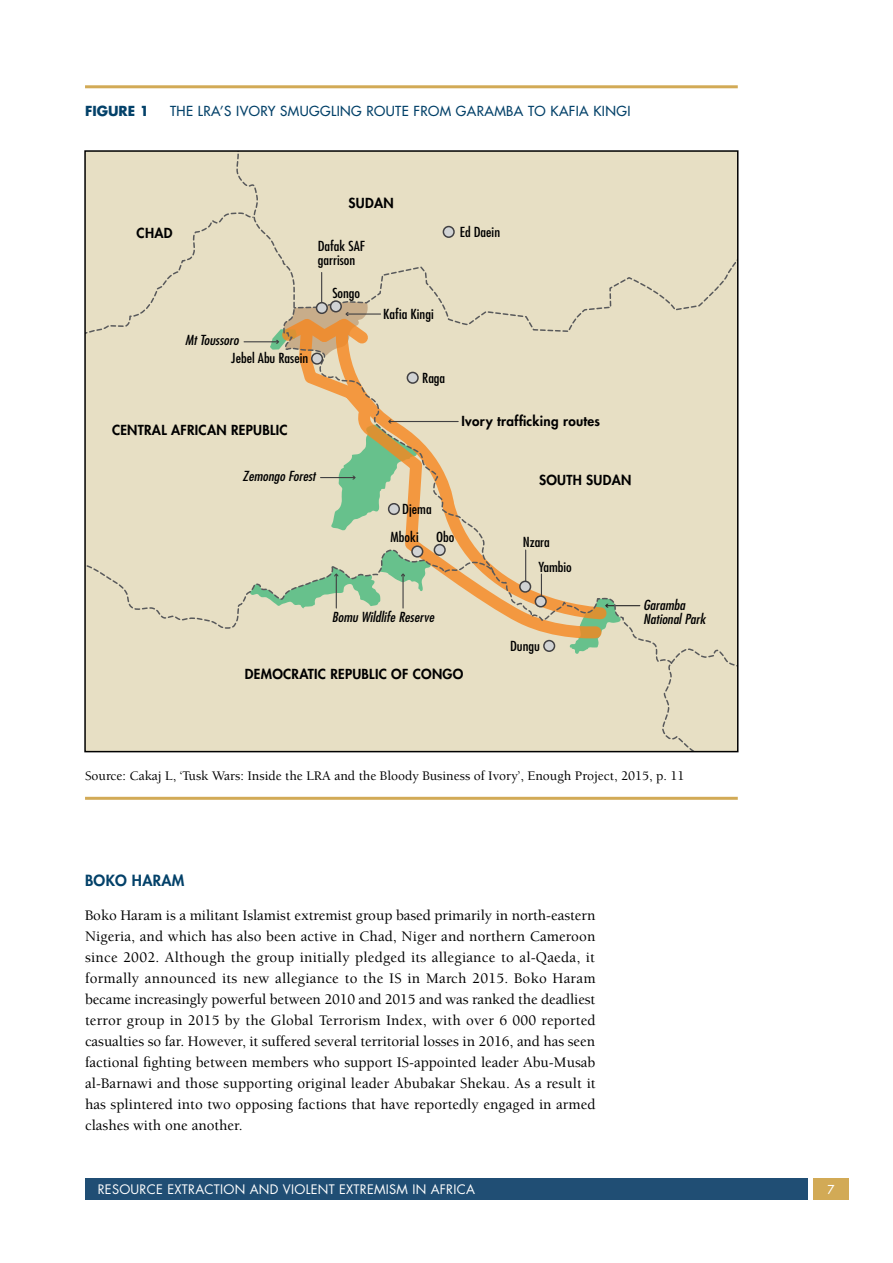
<style>
.page{position:relative;width:893px;height:1263px;background:#fff}
.page>*{position:absolute;margin:0;border:0;box-sizing:border-box;transform-origin:0 0}
.t1{font:500 15px/21px "Berkeley Std";letter-spacing:.005em;color:#000;text-align:justify}
.t2{font:800 15px "Futura Std";letter-spacing:.02em;color:#034169}
.t3{font:500 13.5px "Berkeley Std";color:#000}
.t4{font:800 13.5px "Futura Std";letter-spacing:.02em;color:#000}
.t5{font:condensed 13.5px/13.5px "Futura Std";color:#000;scale:1.1 1}
.t6{font:italic condensed 13.5px/13.5px "Futura Std";color:#000;scale:1.1 1}
.t7{font:500 13.5px "Futura Std";letter-spacing:.03em;color:#034169}
.t8{font:700 13.5px "Futura Std";color:#034169}
.t9{font:12.75px "Futura Std";letter-spacing:.02em;color:#fff}
.t10{font:500 12px "Futura Std";color:#fff}
</style>
<div class="page">
<div style="left:813px;top:1178px;width:36px;height:21px;background:#d2aa56"></div>
<div style="left:85px;top:1178px;width:723px;height:21px;background:#204e74"></div>
<hr style="left:85px;top:85px;width:653px;height:3px;background:#d2aa56">
<hr style="left:85px;top:797px;width:653px;height:3px;background:#d2aa56">
<div style="left:85px;top:151px;width:653px;height:599px;background:#e7dfc4"></div>
<svg style="left:236px;top:153px;width:249px;height:395px"></svg>
<svg style="left:662px;top:648px;width:73px;height:101px"></svg>
<svg style="left:87px;top:211px;width:168px;height:124px"></svg>
<svg style="left:269px;top:249px;width:466px;height:107px"></svg>
<svg style="left:87px;top:548px;width:587px;height:118px"></svg>
<hr style="left:321px;top:272px;width:1px;height:35px;background:#414042">
<div style="left:544px;top:641px;width:10px;height:10px;background:#d1d3d4;border-radius:50%"></div>
<div style="left:543px;top:640px;width:12px;height:12px;border:2px solid #414042;border-radius:50%"></div>
<div style="left:434px;top:545px;width:11px;height:10px;background:#d1d3d4;border-radius:50%"></div>
<div style="left:434px;top:544px;width:12px;height:12px;border:2px solid #414042;border-radius:50%"></div>
<div style="left:407px;top:372px;width:11px;height:11px;background:#d1d3d4;border-radius:50%"></div>
<div style="left:407px;top:372px;width:12px;height:12px;border:2px solid #414042;border-radius:50%"></div>
<div style="left:312px;top:353px;width:10px;height:11px;background:#d1d3d4;border-radius:50%"></div>
<div style="left:311px;top:353px;width:12px;height:12px;border:2px solid #414042;border-radius:50%"></div>
<div style="left:331px;top:301px;width:10px;height:11px;background:#d1d3d4;border-radius:50%"></div>
<div style="left:330px;top:300px;width:12px;height:12px;border:2px solid #414042;border-radius:50%"></div>
<div style="left:317px;top:303px;width:10px;height:10px;background:#d1d3d4;border-radius:50%"></div>
<div style="left:316px;top:302px;width:12px;height:12px;border:2px solid #414042;border-radius:50%"></div>
<div style="left:443px;top:227px;width:11px;height:10px;background:#d1d3d4;border-radius:50%"></div>
<div style="left:443px;top:226px;width:12px;height:12px;border:2px solid #414042;border-radius:50%"></div>
<div style="left:412px;top:546px;width:11px;height:11px;background:#d1d3d4;border-radius:50%"></div>
<div style="left:411px;top:545px;width:12px;height:13px;border:2px solid #414042;border-radius:50%"></div>
<div style="left:520px;top:581px;width:10px;height:11px;background:#d1d3d4;border-radius:50%"></div>
<div style="left:519px;top:581px;width:12px;height:12px;border:2px solid #414042;border-radius:50%"></div>
<div style="left:535px;top:596px;width:11px;height:11px;background:#d1d3d4;border-radius:50%"></div>
<div style="left:535px;top:595px;width:12px;height:12px;border:2px solid #414042;border-radius:50%"></div>
<hr style="left:321px;top:477px;width:33px;height:1px;background:#414042">
<svg style="left:330px;top:420px;width:88px;height:112px"></svg>
<p class="t8" style="left:85px;top:102px;width:66px">FIGURE 1</p>
<p class="t7" style="left:170px;top:102px;width:462px">THE LRA’S IVORY SMUGGLING ROUTE FROM GARAMBA TO KAFIA KINGI</p>
<p class="t4" style="left:137px;top:225px;width:37px">CHAD</p>
<p class="t4" style="left:348px;top:194px;width:47px">SUDAN</p>
<p class="t5" style="left:318px;top:239px;width:44px">Dafak SAF garrison</p>
<p class="t5" style="left:332px;top:286px;width:27px">Songo</p>
<p class="t6" style="left:185px;top:334px;width:50px">Mt Toussoro</p>
<p class="t5" style="left:231px;top:351px;width:71px">Jebel Abu Rasein</p>
<p class="t5" style="left:383px;top:307px;width:47px">Kafia Kingi</p>
<p class="t5" style="left:422px;top:371px;width:23px">Raga</p>
<p class="t4" style="left:112px;top:421px;width:177px">CENTRAL AFRICAN REPUBLIC</p>
<p class="t6" style="left:243px;top:470px;width:68px">Zemongo Forest</p>
<p class="t5" style="left:402px;top:502px;width:28px">Djema</p>
<p class="t5" style="left:460px;top:225px;width:38px">Ed Daein</p>
<p class="t4" style="left:462px;top:412px;width:140px">Ivory trafficking routes</p>
<p class="t4" style="left:539px;top:471px;width:94px">SOUTH SUDAN</p>
<p class="t5" style="left:391px;top:530px;width:27px">Mboki</p>
<p class="t5" style="left:436px;top:530px;width:18px">Obo</p>
<p class="t5" style="left:523px;top:535px;width:26px">Nzara</p>
<p class="t5" style="left:538px;top:560px;width:32px">Yambio</p>
<p class="t6" style="left:332px;top:611px;width:95px">Bomu Wildlife Reserve</p>
<p class="t6" style="left:643px;top:599px;width:58px">Garamba<br>National Park</p>
<p class="t4" style="left:245px;top:666px;width:220px">DEMOCRATIC REPUBLIC OF CONGO</p>
<p class="t5" style="left:510px;top:639px;width:29px">Dungu</p>
<p class="t3" style="left:85px;top:768px;width:601px">Source: Cakaj L, ‘Tusk Wars: Inside the LRA and the Bloody Business of Ivory’, Enough Project, 2015, p. 11</p>
<p class="t2" style="left:85px;top:871px;width:101px">BOKO HARAM</p>
<p class="t1" style="left:85px;top:905px;width:512px">Boko Haram is a militant Islamist extremist group based primarily in north-eastern Nigeria, and which has also been active in Chad, Niger and northern Cameroon since 2002. Although the group initially pledged its allegiance to al-Qaeda, it formally announced its new allegiance to the IS in March 2015. Boko Haram became increasingly powerful between 2010 and 2015 and was ranked the deadliest terror group in 2015 by the Global Terrorism Index, with over 6 000 reported casualties so far. However, it suffered several territorial losses in 2016, and has seen factional fighting between members who support IS-appointed leader Abu-Musab al-Barnawi and those supporting original leader Abubakar Shekau. As a result it has splintered into two opposing factions that have reportedly engaged in armed clashes with one another.</p>
<p class="t9" style="left:98px;top:1181px;width:379px">RESOURCE EXTRACTION AND VIOLENT EXTREMISM IN AFRICA</p>
<p class="t10" style="left:828px;top:1181px;width:8px">7</p>
</div>
